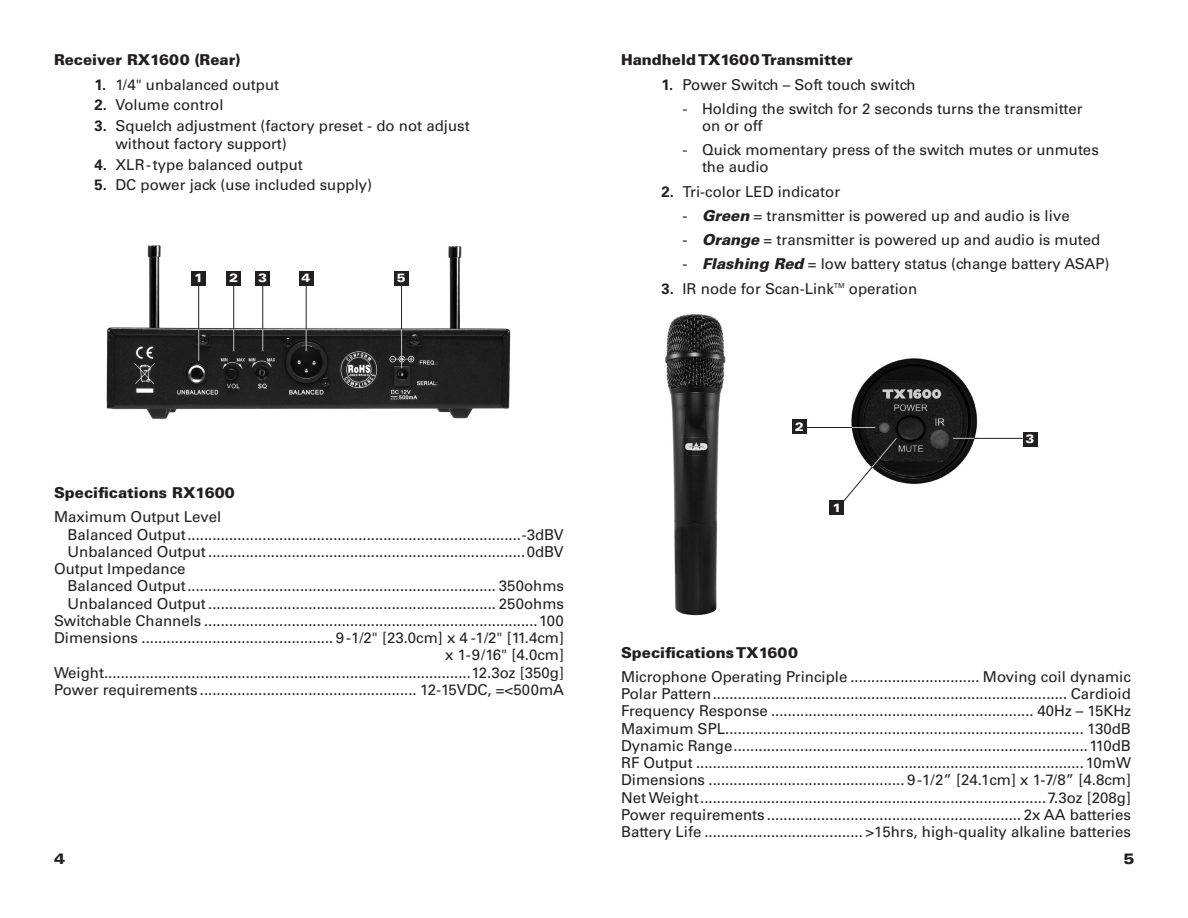
<style>
.page{position:relative;width:1188px;height:918px;background:#fff}
.page>*{position:absolute;margin:0;border:0;box-sizing:border-box;transform-origin:0 0}
.t1{font:15px/17.2px "Univers LT Std";color:#231f20}
.t2{font:900 15px "Univers LT Std";color:#231f20}
.t3{font:900 expanded 15px "Univers LT Std";color:#231f20}
.t4{font:900 expanded 12px "Univers LT Std";color:#fff}
.s1{font-weight:700}
.s2{font-weight:900;font-style:italic}
</style>
<div class="page">
<img style="left:106px;top:245px;width:405px;height:174px">
<img style="left:665px;top:314px;width:61px;height:302px">
<img style="left:851px;top:358px;width:128px;height:126px">
<hr style="left:198px;top:328px;width:1px;height:33px;background:#bcbdc0">
<hr style="left:198px;top:284px;width:1px;height:45px;background:#231f20">
<div style="left:192px;top:271px;width:14px;height:15px;background:#231f20"></div>
<svg style="left:233px;top:329px;width:1px;height:22px"></svg>
<hr style="left:233px;top:284px;width:1px;height:45px;background:#231f20">
<div style="left:227px;top:271px;width:14px;height:15px;background:#231f20"></div>
<hr style="left:401px;top:328px;width:1px;height:40px;background:#bcbdc0">
<hr style="left:401px;top:284px;width:1px;height:45px;background:#231f20">
<div style="left:394px;top:271px;width:15px;height:15px;background:#231f20"></div>
<svg style="left:262px;top:329px;width:1px;height:22px"></svg>
<hr style="left:262px;top:284px;width:1px;height:45px;background:#231f20">
<div style="left:256px;top:271px;width:14px;height:15px;background:#231f20"></div>
<svg style="left:306px;top:329px;width:1px;height:22px"></svg>
<hr style="left:306px;top:284px;width:1px;height:45px;background:#231f20">
<div style="left:299px;top:271px;width:15px;height:15px;background:#231f20"></div>
<svg style="left:842px;top:437px;width:56px;height:65px"></svg>
<div style="left:830px;top:501px;width:14px;height:14px;background:#231f20"></div>
<svg style="left:852px;top:427px;width:23px;height:1px"></svg>
<hr style="left:806px;top:427px;width:46px;height:1px;background:#231f20">
<div style="left:792px;top:420px;width:15px;height:14px;background:#231f20"></div>
<div style="left:1023px;top:432px;width:14px;height:15px;background:#231f20"></div>
<svg style="left:953px;top:438px;width:21px;height:1px"></svg>
<hr style="left:974px;top:438px;width:49px;height:1px;background:#231f20">
<p class="t2" style="left:54px;top:50px;width:188px">Receiver RX1600 (Rear)</p>
<p class="t1" style="left:94px;top:76px;width:186px"><span class="s1">1.</span> 1/4" unbalanced output</p>
<p class="t1" style="left:94px;top:96px;width:131px"><span class="s1">2.</span> Volume control</p>
<p class="t1" style="left:116px;top:117px;width:356px;line-height:18px;text-indent:-21px"><span class="s1">3.</span> Squelch adjustment (factory preset - do not adjust without factory support)</p>
<p class="t1" style="left:94px;top:156px;width:210px"><span class="s1">4.</span> XLR-type balanced output</p>
<p class="t1" style="left:94px;top:177px;width:279px"><span class="s1">5.</span> DC power jack (use included supply)</p>
<p class="t4" style="left:194px;top:271px;width:10px">1</p>
<p class="t4" style="left:229px;top:271px;width:10px">2</p>
<p class="t4" style="left:258px;top:271px;width:10px">3</p>
<p class="t4" style="left:302px;top:271px;width:10px">4</p>
<p class="t4" style="left:397px;top:271px;width:10px">5</p>
<p class="t2" style="left:54px;top:484px;width:182px">Specifications RX1600</p>
<p class="t1" style="left:54px;top:509px;width:169px">Maximum Output Level</p>
<p class="t1" style="left:68px;top:526px;width:498px">Balanced Output................................................................................-3dBV</p>
<p class="t1" style="left:68px;top:543px;width:498px">Unbalanced Output ............................................................................0dBV</p>
<p class="t1" style="left:54px;top:560px;width:133px">Output Impedance</p>
<p class="t1" style="left:68px;top:578px;width:498px">Balanced Output.......................................................................... 350ohms</p>
<p class="t1" style="left:68px;top:595px;width:498px">Unbalanced Output ..................................................................... 250ohms</p>
<p class="t1" style="left:54px;top:612px;width:511px">Switchable Channels ................................................................................100</p>
<p class="t1" style="left:54px;top:629px;width:512px">Dimensions .............................................. 9-1/2" [23.0cm] x 4 -1/2" [11.4cm]</p>
<p class="t1" style="left:445px;top:647px;width:120px">x 1-9/16" [4.0cm]</p>
<p class="t1" style="left:54px;top:664px;width:512px">Weight........................................................................................12.3oz [350g]</p>
<p class="t1" style="left:54px;top:681px;width:512px">Power requirements .................................................... 12-15VDC, =&lt;500mA</p>
<p class="t2" style="left:621px;top:50px;width:233px">Handheld TX1600 Transmitter</p>
<p class="t1" style="left:662px;top:76px;width:256px"><span class="s1">1.</span> Power Switch – Soft touch switch</p>
<p class="t1" style="left:702px;top:100px;width:382px;text-indent:-20px">- Holding the switch for 2 seconds turns the transmitter on or off</p>
<p class="t1" style="left:702px;top:141px;width:398px;text-indent:-20px">- Quick momentary press of the switch mutes or unmutes the audio</p>
<p class="t1" style="left:662px;top:183px;width:180px"><span class="s1">2.</span> Tri-color LED indicator</p>
<p class="t1" style="left:682px;top:207px;width:389px">- <span class="s2">Green</span> = transmitter is powered up and audio is live</p>
<p class="t1" style="left:682px;top:231px;width:419px">- <span class="s2">Orange</span> = transmitter is powered up and audio is muted</p>
<p class="t1" style="left:682px;top:255px;width:429px">- <span class="s2">Flashing Red</span> = low battery status (change battery ASAP)</p>
<p class="t1" style="left:662px;top:280px;width:257px"><span class="s1">3.</span> IR node for Scan-Link<sup>TM</sup> operation</p>
<p class="t4" style="left:795px;top:420px;width:10px">2</p>
<p class="t4" style="left:832px;top:501px;width:10px">1</p>
<p class="t4" style="left:1025px;top:432px;width:10px">3</p>
<p class="t2" style="left:621px;top:643px;width:179px">Specifications TX1600</p>
<p class="t1" style="left:621px;top:668px;width:512px">Microphone Operating Principle ............................... Moving coil dynamic</p>
<p class="t1" style="left:621px;top:685px;width:511px">Polar Pattern..................................................................................... Cardioid</p>
<p class="t1" style="left:621px;top:702px;width:512px">Frequency Response ............................................................... 40Hz – 15KHz</p>
<p class="t1" style="left:621px;top:720px;width:511px">Maximum SPL...................................................................................... 130dB</p>
<p class="t1" style="left:621px;top:737px;width:511px">Dynamic Range.....................................................................................110dB</p>
<p class="t1" style="left:621px;top:754px;width:511px">RF Output ............................................................................................. 10mW</p>
<p class="t1" style="left:621px;top:771px;width:512px">Dimensions ............................................... 9-1/2” [24.1cm] x 1-7/8” [4.8cm]</p>
<p class="t1" style="left:621px;top:789px;width:511px">Net Weight...................................................................................7.3oz [208g]</p>
<p class="t1" style="left:621px;top:806px;width:512px">Power requirements ............................................................. 2x AA batteries</p>
<p class="t1" style="left:621px;top:823px;width:511px">Battery Life ...................................... &gt;15hrs, high-quality alkaline batteries</p>
<p class="t3" style="left:54px;top:850px;width:13px">4</p>
<p class="t3" style="left:1124px;top:850px;width:13px">5</p>
</div>
